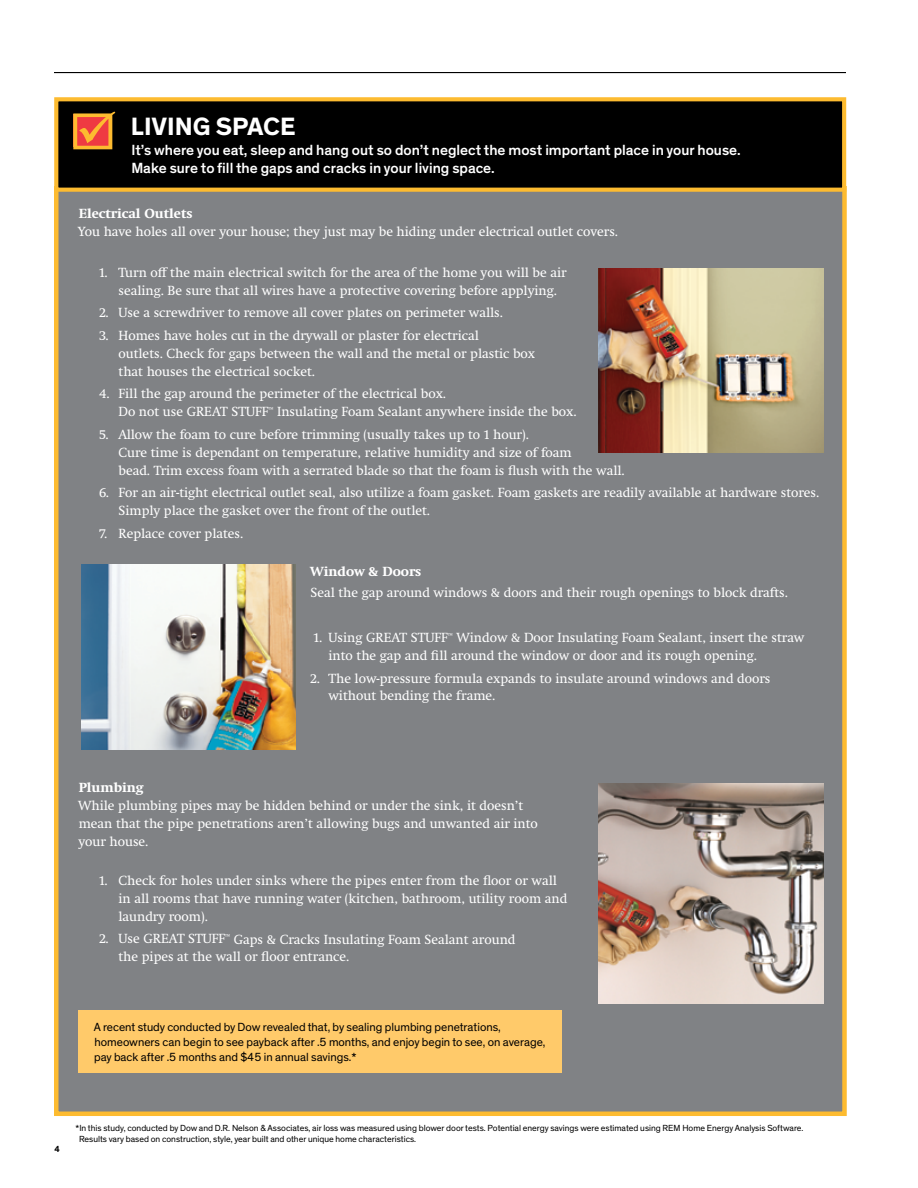
<style>
.page{position:relative;width:918px;height:1188px;background:#fff}
.page>*{position:absolute;margin:0;border:0;box-sizing:border-box;transform-origin:0 0}
.t1{font:700 25.5px "Dow Corporate";color:#fff}
.t2{font:500 15px/18px "Dow Corporate";color:#fff}
.t3{font:13.5px/18px "Swift Neue LT Pro";color:#fff}
.t4{font:700 13.5px "Swift Neue LT Pro";color:#fff}
.t5{font:12px/15px "Dow Corporate";color:#000}
.t6{font:9px/10.5px "Dow Corporate";color:#000}
.t7{font:700 9px "Dow Corporate";color:#000}
</style>
<div class="page">
<hr style="left:54px;top:72px;width:792px;height:1px;background:#000">
<div style="left:54px;top:186px;width:793px;height:930px;background:#808285;border:4px solid #fdbb30"></div>
<img style="left:598px;top:268px;width:226px;height:184px">
<img style="left:598px;top:783px;width:226px;height:221px">
<div style="left:78px;top:1010px;width:484px;height:63px;background:#ffca6a"></div>
<div style="left:56px;top:99px;width:788px;height:91px;background:#000"></div>
<div style="left:54px;top:97px;width:792px;height:95px;border:4px solid #fdbb30"></div>
<svg style="left:73px;top:112px;width:42px;height:37px;background:#dd6d33"></svg>
<img style="left:81px;top:564px;width:215px;height:186px">
<h1 class="t1" style="left:131px;top:110px;width:166px">LIVING SPACE</h1>
<p class="t2" style="left:131px;top:141px;width:611px">It’s where you eat, sleep and hang out so don’t neglect the most important place in your house.<br>Make sure to fill the gaps and cracks in your living space.</p>
<p class="t4" style="left:79px;top:206px;width:115px">Electrical Outlets</p>
<p class="t3" style="left:78px;top:223px;width:542px">You have holes all over your house; they just may be hiding under electrical outlet covers.</p>
<p class="t3" style="left:119px;top:263px;width:450px;text-indent:-19px">1. Turn off the main electrical switch for the area of the home you will be air sealing. Be sure that all wires have a protective covering before applying.</p>
<p class="t3" style="left:99px;top:304px;width:406px">2. Use a screwdriver to remove all cover plates on perimeter walls.</p>
<p class="t3" style="left:119px;top:326px;width:418px;text-indent:-19px">3. Homes have holes cut in the drywall or plaster for electrical<br>outlets. Check for gaps between the wall and the metal or plastic box that houses the electrical socket.</p>
<p class="t3" style="left:119px;top:385px;width:460px;text-indent:-19px">4. Fill the gap around the perimeter of the electrical box.<br>Do not use GREAT STUFF<sup>™</sup> Insulating Foam Sealant anywhere inside the box.</p>
<p class="t3" style="left:118px;top:425px;width:508px;text-indent:-19px">5. Allow the foam to cure before trimming (usually takes up to 1 hour).<br>Cure time is dependant on temperature, relative humidity and size of foam<br>bead. Trim excess foam with a serrated blade so that the foam is flush with the wall.</p>
<p class="t3" style="left:118px;top:484px;width:702px;text-indent:-19px">6. For an air-tight electrical outlet seal, also utilize a foam gasket. Foam gaskets are readily available at hardware stores.<br>Simply place the gasket over the front of the outlet.</p>
<p class="t3" style="left:99px;top:524px;width:146px">7. Replace cover plates.</p>
<p class="t4" style="left:310px;top:564px;width:113px">Window &amp; Doors</p>
<p class="t3" style="left:310px;top:583px;width:479px">Seal the gap around windows &amp; doors and their rough openings to block drafts.</p>
<p class="t3" style="left:328px;top:628px;width:477px;text-indent:-15px">1. Using GREAT STUFF<sup>™</sup> Window &amp; Door Insulating Foam Sealant, insert the straw into the gap and fill around the window or door and its rough opening.</p>
<p class="t3" style="left:328px;top:669px;width:443px;text-indent:-18px">2. The low-pressure formula expands to insulate around windows and doors without bending the frame.</p>
<p class="t4" style="left:79px;top:780px;width:66px">Plumbing</p>
<p class="t3" style="left:78px;top:796px;width:461px">While plumbing pipes may be hidden behind or under the sink, it doesn’t mean that the pipe penetrations aren’t allowing bugs and unwanted air into your house.</p>
<p class="t3" style="left:118px;top:871px;width:450px;text-indent:-19px">1. Check for holes under sinks where the pipes enter from the floor or wall in all rooms that have running water (kitchen, bathroom, utility room and laundry room).</p>
<p class="t3" style="left:118px;top:930px;width:398px;text-indent:-19px">2. Use GREAT STUFF<sup>™</sup> Gaps &amp; Cracks Insulating Foam Sealant around the pipes at the wall or floor entrance.</p>
<p class="t5" style="left:94px;top:1020px;width:453px">A recent study conducted by Dow revealed that, by sealing plumbing penetrations, homeowners can begin to see payback after .5 months, and enjoy begin to see, on average, pay back after .5 months and $45 in annual savings.*</p>
<p class="t7" style="left:54px;top:1143px;width:7px">4</p>
<p class="t6" style="left:79px;top:1123px;width:726px;text-indent:-3px">*In this study, conducted by Dow and D.R. Nelson &amp; Associates, air loss was measured using blower door tests. Potential energy savings were estimated using REM Home Energy Analysis Software.<br>Results vary based on construction, style, year built and other unique home characteristics.</p>
</div>
